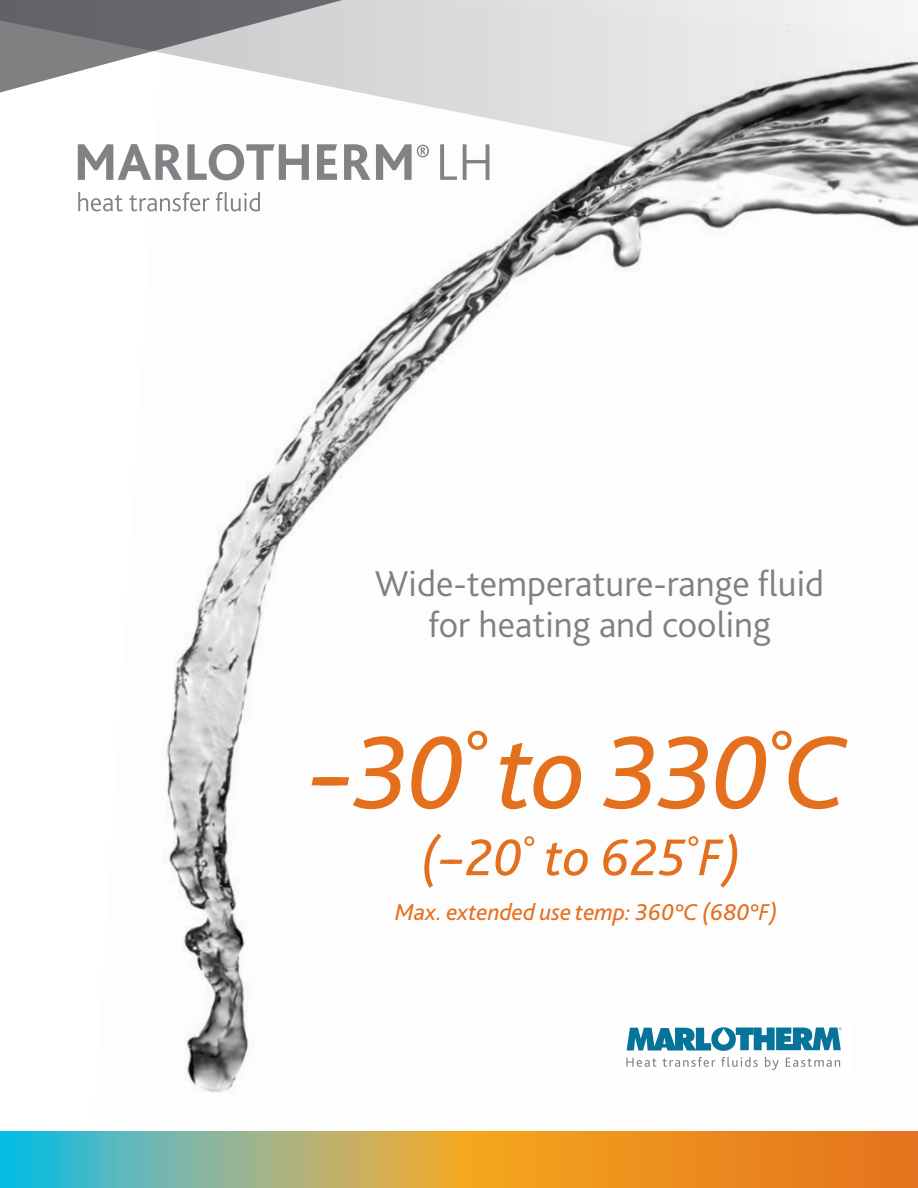
<style>
.page{position:relative;width:918px;height:1188px;background:#fff}
.page>*{position:absolute;margin:0;border:0;box-sizing:border-box;transform-origin:0 0}
.t1{font:italic 108px "Bliss Pro";letter-spacing:-.02em;color:#e4701e}
.t2{font:italic 54px "Bliss Pro";color:#e4701e}
.t3{font:300 37.5px/40.5px "Bliss Pro";color:#808083;text-align:center}
.Table_Column_Head{font:italic 24px "Bliss Pro";color:#e4701e}
</style>
<div class="page">
<img style="left:94px;top:207px;width:824px;height:925px">
<svg style="left:0;top:0;width:918px;height:207px"></svg>
<svg style="left:0;top:1132px;width:918px;height:56px;background:#baa058"></svg>
<svg style="left:78px;top:144px;width:231px;height:36px"></svg>
<svg style="left:317px;top:144px;width:20px;height:36px"></svg>
<svg style="left:344px;top:144px;width:85px;height:36px"></svg>
<svg style="left:440px;top:144px;width:17px;height:36px"></svg>
<svg style="left:463px;top:144px;width:26px;height:36px"></svg>
<svg style="left:78px;top:192px;width:45px;height:19px"></svg>
<svg style="left:129px;top:192px;width:81px;height:19px"></svg>
<svg style="left:216px;top:192px;width:44px;height:19px"></svg>
<div style="left:618px;top:1021px;width:233px;height:54px;background:#fff"></div>
<svg style="left:626px;top:1058px;width:31px;height:9px"></svg>
<svg style="left:663px;top:1057px;width:52px;height:10px"></svg>
<svg style="left:721px;top:1057px;width:37px;height:10px"></svg>
<svg style="left:765px;top:1057px;width:14px;height:13px"></svg>
<svg style="left:786px;top:1058px;width:54px;height:9px"></svg>
<svg style="left:627px;top:1027px;width:215px;height:24px"></svg>
<p class="t3" style="left:375px;top:563px;width:451px">Wide-temperature-range fluid for heating and cooling</p>
<p class="t1" style="left:318px;top:705px;width:531px">-30<sup>°</sup> to 330<sup>°</sup>C</p>
<p class="t2" style="left:421px;top:824px;width:321px">(--20<sup>°</sup> to 625<sup>°</sup>F)</p>
<p class="Table_Column_Head" style="left:395px;top:897px;width:384px">Max. extended use temp: 360°C (680°F)</p>
</div>
